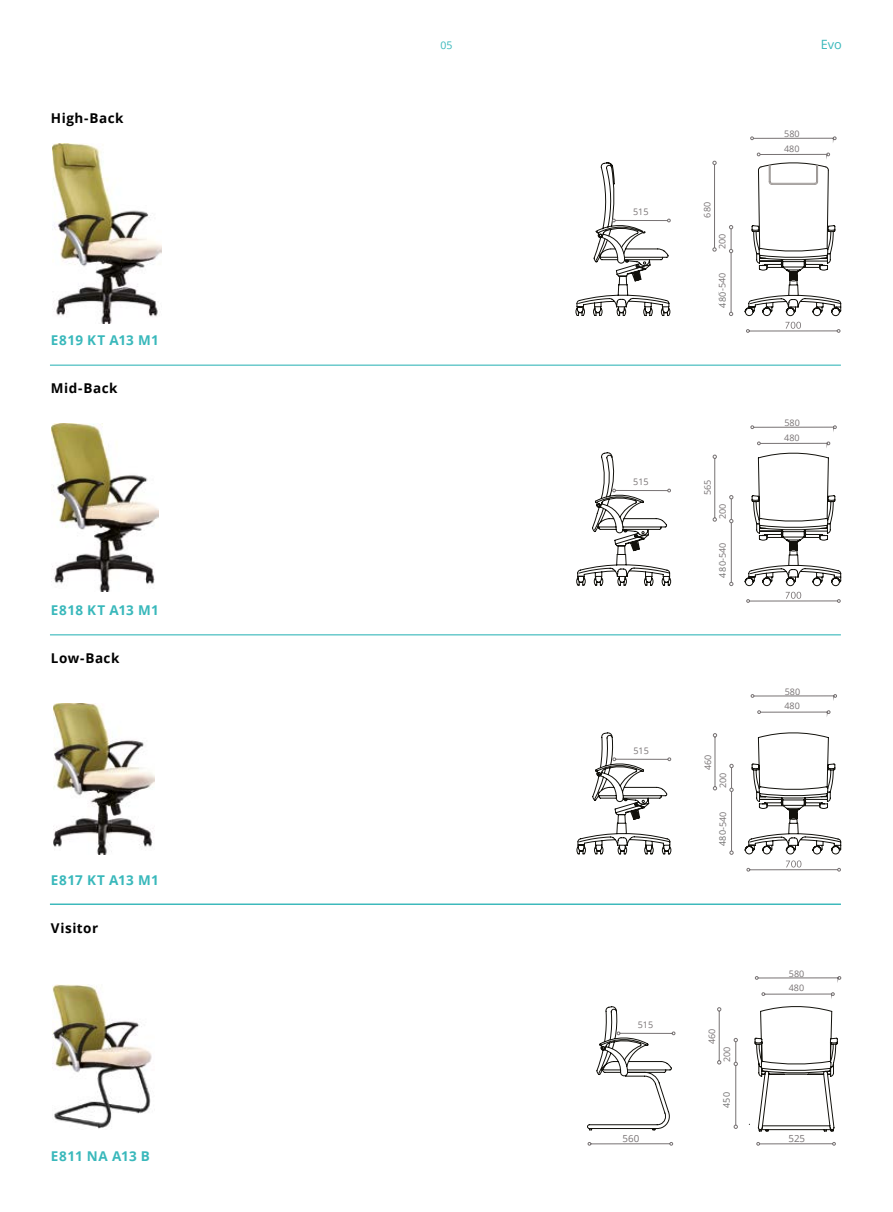
<style>
.page{position:relative;width:893px;height:1212px;background:#fff}
.page>*{position:absolute;margin:0;border:0;box-sizing:border-box;transform-origin:0 0}
.t1{font:700 13.5px "Open Sans";letter-spacing:.025em;color:#39b8bb}
.t2{font:700 13.5px "Open Sans";letter-spacing:.035em;color:#000}
.t3{font:12.75px "Open Sans";color:#39b8bb}
.t4{font:10.5px "Open Sans";color:#39b8bb}
.t5{font:9.75px "Open Sans";color:#777273}
.t6{font:9px "Open Sans";color:#777273}
.t7{font:9px "Open Sans";letter-spacing:.04em;color:#706f6f}
</style>
<div class="page">
<img style="left:51px;top:424px;width:108px;height:167px">
<img style="left:52px;top:984px;width:100px;height:145px">
<img style="left:53px;top:703px;width:101px;height:151px">
<hr style="left:50px;top:365px;width:791px;height:1px;background:#39b8bb">
<hr style="left:50px;top:634px;width:791px;height:1px;background:#39b8bb">
<hr style="left:50px;top:904px;width:791px;height:1px;background:#39b8bb">
<img style="left:52px;top:144px;width:109px;height:179px">
<svg style="left:575px;top:137px;width:266px;height:196px"></svg>
<svg style="left:576px;top:452px;width:265px;height:150px"></svg>
<svg style="left:751px;top:426px;width:85px;height:19px"></svg>
<svg style="left:576px;top:732px;width:265px;height:139px"></svg>
<svg style="left:751px;top:694px;width:86px;height:20px"></svg>
<svg style="left:587px;top:976px;width:254px;height:169px"></svg>
<div style="left:719px;top:291px;width:9px;height:22px;background:#fff"></div>
<div style="left:719px;top:561px;width:9px;height:21px;background:#fff"></div>
<div style="left:719px;top:830px;width:9px;height:21px;background:#fff"></div>
<div style="left:723px;top:1080px;width:10px;height:40px;background:#fff"></div>
<h1 class="t2" style="left:51px;top:109px;width:74px">High-Back</h1>
<h1 class="t1" style="left:51px;top:331px;width:109px">E819 KT A13 M1</h1>
<h1 class="t2" style="left:51px;top:379px;width:68px">Mid-Back</h1>
<h1 class="t1" style="left:51px;top:601px;width:109px">E818 KT A13 M1</h1>
<h1 class="t2" style="left:51px;top:649px;width:70px">Low-Back</h1>
<h1 class="t1" style="left:51px;top:871px;width:109px">E817 KT A13 M1</h1>
<h1 class="t2" style="left:51px;top:919px;width:49px">Visitor</h1>
<h1 class="t1" style="left:51px;top:1147px;width:100px">E811 NA A13 B</h1>
<p class="t4" style="left:440px;top:38px;width:14px">05</p>
<p class="t6" style="left:633px;top:206px;width:17px">515</p>
<p class="t6" style="left:701px;top:218px;width:17px;rotate:-90deg">680</p>
<p class="t6" style="left:716px;top:249px;width:17px;rotate:-90deg">200</p>
<p class="t6" style="left:716px;top:307px;width:35px;rotate:-90deg">465-540</p>
<p class="t7" style="left:716px;top:308px;width:18px;rotate:-90deg">480</p>
<p class="t6" style="left:633px;top:476px;width:17px">515</p>
<p class="t6" style="left:701px;top:495px;width:17px;rotate:-90deg">565</p>
<p class="t6" style="left:716px;top:519px;width:17px;rotate:-90deg">200</p>
<p class="t6" style="left:716px;top:572px;width:30px;rotate:-90deg">65-540</p>
<p class="t7" style="left:716px;top:578px;width:18px;rotate:-90deg">480</p>
<p class="t6" style="left:633px;top:745px;width:17px">515</p>
<p class="t6" style="left:702px;top:770px;width:17px;rotate:-90deg">460</p>
<p class="t6" style="left:717px;top:788px;width:17px;rotate:-90deg">200</p>
<p class="t6" style="left:717px;top:840px;width:30px;rotate:-90deg">65-540</p>
<p class="t7" style="left:716px;top:846px;width:18px;rotate:-90deg">480</p>
<h2 class="t3" style="left:821px;top:36px;width:23px">Evo</h2>
<p class="t6" style="left:784px;top:128px;width:17px">580</p>
<p class="t6" style="left:784px;top:142px;width:17px">480</p>
<p class="t6" style="left:784px;top:417px;width:17px">580</p>
<p class="t6" style="left:784px;top:431px;width:17px">480</p>
<p class="t6" style="left:785px;top:685px;width:17px">580</p>
<p class="t6" style="left:784px;top:700px;width:17px">480</p>
<p class="t6" style="left:789px;top:967px;width:17px">580</p>
<p class="t6" style="left:638px;top:1019px;width:17px">515</p>
<p class="t6" style="left:706px;top:1044px;width:17px;rotate:-90deg">460</p>
<p class="t6" style="left:721px;top:1062px;width:17px;rotate:-90deg">200</p>
<p class="t6" style="left:721px;top:1119px;width:35px;rotate:-90deg">465-540</p>
<p class="t7" style="left:720px;top:1108px;width:18px;rotate:-90deg">450</p>
<p class="t6" style="left:789px;top:982px;width:17px">480</p>
<p class="t5" style="left:623px;top:1131px;width:18px">560</p>
<p class="t5" style="left:788px;top:1131px;width:18px">525</p>
</div>
